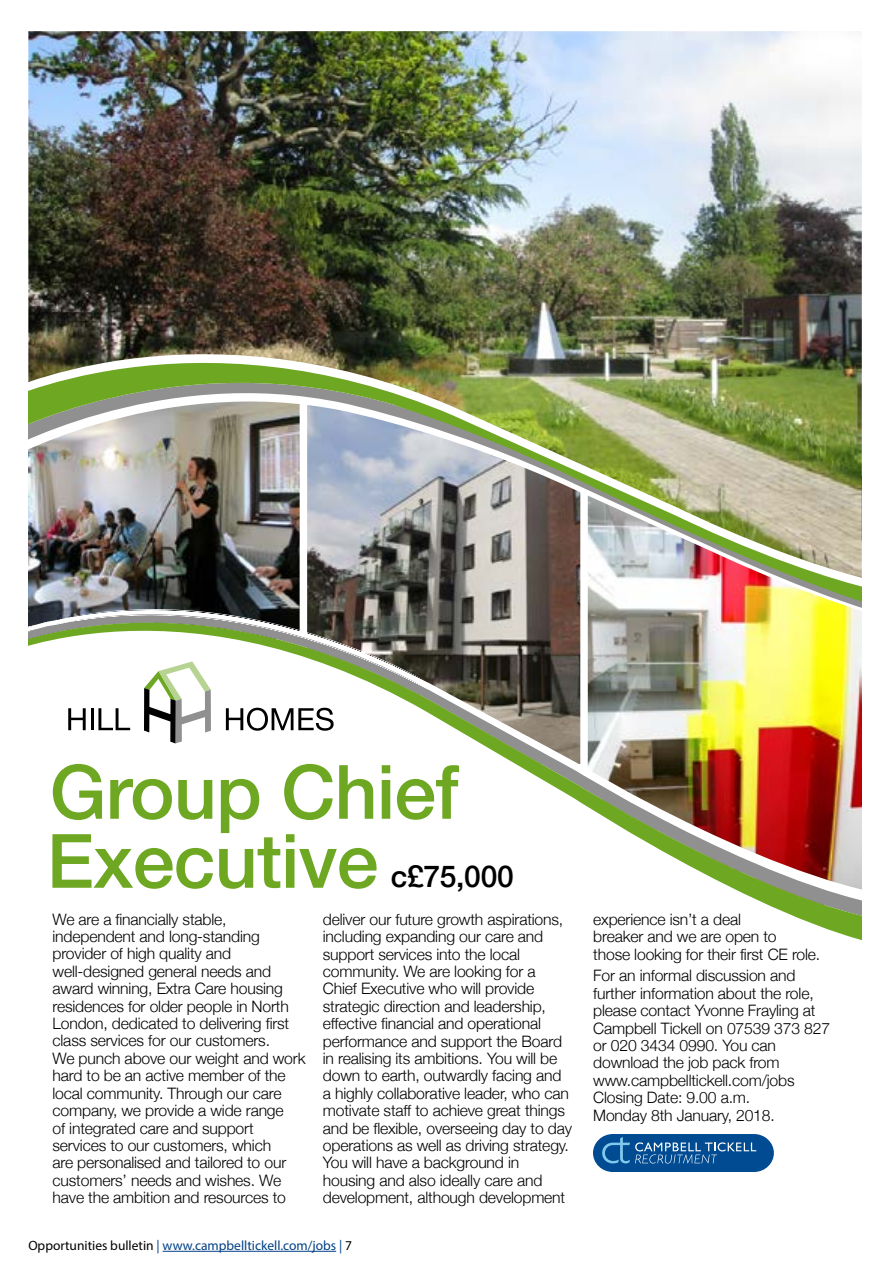
<style>
.page{position:relative;width:893px;height:1263px;background:#fff}
.page>*{position:absolute;margin:0;border:0;box-sizing:border-box;transform-origin:0 0}
.t1{font:500 75px/69px "Helvetica Neue";letter-spacing:-.01em;color:#6ea823}
.t2{font:500 30px "Helvetica Neue";color:#000}
.t3{font:300 15.75px/17.4px "Helvetica Neue";letter-spacing:-.01em;color:#000}
.t4{font:13.5px "Myriad Pro";color:#004086}
.s1{color:#000}
</style>
<div class="page">
<hr style="left:163px;top:1251px;width:173px;height:1px;background:#004086">
<svg style="left:593px;top:1134px;width:181px;height:38px;background:#2163a0"></svg>
<svg style="left:28px;top:626px;width:834px;height:315px"></svg>
<img style="left:28px;top:31px;width:834px;height:264px">
<img style="left:28px;top:295px;width:834px;height:331px">
<svg style="left:28px;top:617px;width:834px;height:6px;background:#948c74"></svg>
<img style="left:28px;top:304px;width:834px;height:313px">
<h1 class="t1" style="left:47px;top:754px;width:414px">Group Chief<br>Executive</h1>
<h2 class="t2" style="left:391px;top:852px;width:124px">c£75,000</h2>
<p class="t3" style="left:53px;top:909px;width:255px">We are a financially stable, independent and long-standing provider of high quality and well-designed general needs and award winning, Extra Care housing residences for older people in North London, dedicated to delivering first class services for our customers.<br>We punch above our weight and work hard to be an active member of the local community. Through our care company, we provide a wide range<br>of integrated care and support services to our customers, which<br>are personalised and tailored to our customers’ needs and wishes. We have the ambition and resources to</p>
<p class="t3" style="left:323px;top:909px;width:251px">deliver our future growth aspirations, including expanding our care and support services into the local community. We are looking for a Chief Executive who will provide strategic direction and leadership, effective financial and operational performance and support the Board in realising its ambitions. You will be down to earth, outwardly facing and a highly collaborative leader, who can motivate staff to achieve great things and be flexible, overseeing day to day operations as well as driving strategy.<br>You will have a background in housing and also ideally care and development, although development</p>
<p class="t3" style="left:593px;top:909px;width:228px">experience isn’t a deal<br>breaker and we are open to<br>those looking for their first CE role.</p>
<p class="t3" style="left:593px;top:966px;width:238px">For an informal discussion and further information about the role, please contact Yvonne Frayling at<br>Campbell Tickell on 07539 373 827 or 020 3434 0990. You can download the job pack from www.campbelltickell.com/jobs<br>Closing Date: 9.00 a.m.<br>Monday 8th January, 2018.</p>
<p class="t4" style="left:28px;top:1237px;width:325px"><span class="s1">Opportunities bulletin</span> | www.campbelltickell.com/jobs | <span class="s1">7</span></p>
</div>
